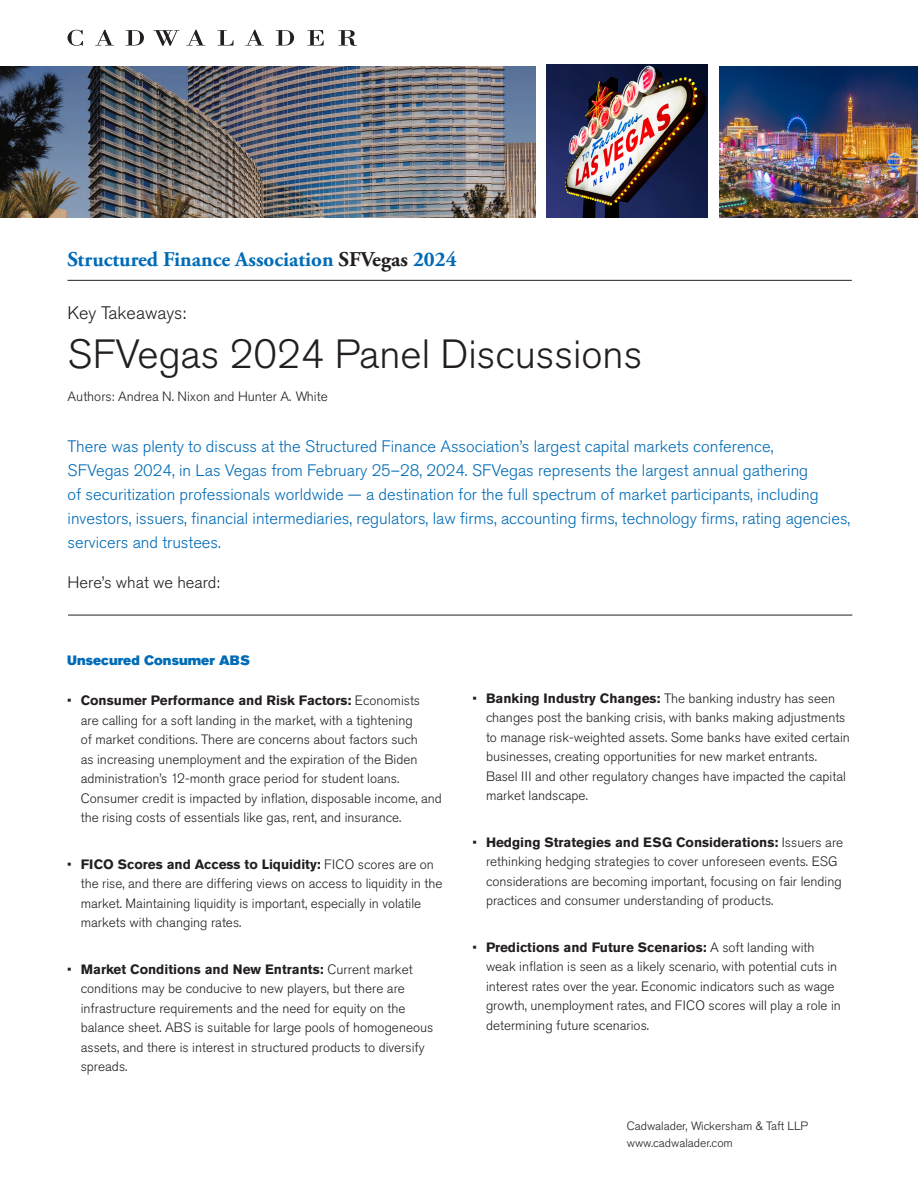
<style>
.page{position:relative;width:918px;height:1188px;background:#fff}
.page>*{position:absolute;margin:0;border:0;box-sizing:border-box;transform-origin:0 0}
.Suoer_Bold{font:300 40.5px "Akzidenz Grotesk Pro";color:#231f20}
.t1{font:700 21px "Adobe Garamond Pro";color:#006bb6}
.Suoer_Bold-2{font:300 18px "Akzidenz Grotesk Pro";color:#231f20}
.t2{font:300 16.5px/24px "Akzidenz Grotesk Pro";color:#006bb6}
.t3{font:300 16.5px "Akzidenz Grotesk Pro";color:#231f20}
.t4{font:300 13.5px/19.5px "Akzidenz Grotesk Pro";color:#231f20}
.Suoer_Bold-3{font:13.5px "Akzidenz Grotesk Pro Super";color:#006bb6}
.t5{font:300 12px "Akzidenz Grotesk Pro";color:#231f20}
.s1{color:#231f20}
.s2{font-weight:700}
</style>
<div class="page">
<svg style="left:67px;top:30px;width:16px;height:16px"></svg>
<svg style="left:95px;top:30px;width:19px;height:16px"></svg>
<svg style="left:126px;top:30px;width:18px;height:16px"></svg>
<svg style="left:153px;top:30px;width:26px;height:16px"></svg>
<svg style="left:186px;top:30px;width:19px;height:16px"></svg>
<svg style="left:218px;top:30px;width:16px;height:16px"></svg>
<svg style="left:245px;top:30px;width:19px;height:16px"></svg>
<svg style="left:276px;top:30px;width:18px;height:16px"></svg>
<svg style="left:307px;top:30px;width:17px;height:16px"></svg>
<svg style="left:338px;top:30px;width:19px;height:16px"></svg>
<hr style="left:68px;top:280px;width:784px;height:1px;background:#231f20">
<hr style="left:68px;top:615px;width:784px;height:1px;background:#231f20">
<img style="left:719px;top:66px;width:199px;height:152px">
<img style="left:547px;top:65px;width:161px;height:153px">
<img style="left:0;top:66px;width:536px;height:152px">
<p class="t1" style="left:68px;top:247px;width:391px">Structured Finance Association <span class="s1">SFVegas</span> 2024</p>
<p class="Suoer_Bold-2" style="left:68px;top:302px;width:120px">Key Takeaways:</p>
<p class="Suoer_Bold" style="left:68px;top:328px;width:576px">SFVegas 2024 Panel Discussions</p>
<p class="t4" style="left:68px;top:387px;width:262px">Authors: Andrea N. Nixon and Hunter A. White</p>
<p class="t2" style="left:68px;top:434px;width:784px">There was plenty to discuss at the Structured Finance Association’s largest capital markets conference,<br>SFVegas 2024, in Las Vegas from February 25–28, 2024. SFVegas represents the largest annual gathering<br>of securitization professionals worldwide — a destination for the full spectrum of market participants, including investors, issuers, financial intermediaries, regulators, law firms, accounting firms, technology firms, rating agencies, servicers and trustees.</p>
<p class="t3" style="left:68px;top:571px;width:154px">Here’s what we heard:</p>
<p class="Suoer_Bold-3" style="left:67px;top:652px;width:184px">Unsecured Consumer ABS</p>
<p class="t4" style="left:81px;top:691px;width:363px;text-indent:-14px">• <span class="s2">Consumer Performance and Risk Factors:</span> Economists<br>are calling for a soft landing in the market, with a tightening<br>of market conditions. There are concerns about factors such<br>as increasing unemployment and the expiration of the Biden administration’s 12-month grace period for student loans.<br>Consumer credit is impacted by inflation, disposable income, and the rising costs of essentials like gas, rent, and insurance.</p>
<p class="t4" style="left:81px;top:854px;width:363px;text-indent:-14px">• <span class="s2">FICO Scores and Access to Liquidity:</span> FICO scores are on the rise, and there are differing views on access to liquidity in the market. Maintaining liquidity is important, especially in volatile markets with changing rates.</p>
<p class="t4" style="left:81px;top:959px;width:354px;text-indent:-14px">• <span class="s2">Market Conditions and New Entrants:</span> Current market conditions may be conducive to new players, but there are infrastructure requirements and the need for equity on the balance sheet. ABS is suitable for large pools of homogeneous assets, and there is interest in structured products to diversify spreads.</p>
<p class="t4" style="left:486px;top:688px;width:365px;text-indent:-14px">• <span class="s2">Banking Industry Changes:</span> The banking industry has seen changes post the banking crisis, with banks making adjustments to manage risk-weighted assets. Some banks have exited certain businesses, creating opportunities for new market entrants.<br>Basel III and other regulatory changes have impacted the capital market landscape.</p>
<p class="t4" style="left:486px;top:832px;width:359px;text-indent:-14px">• <span class="s2">Hedging Strategies and ESG Considerations:</span> Issuers are rethinking hedging strategies to cover unforeseen events. ESG considerations are becoming important, focusing on fair lending practices and consumer understanding of products.</p>
<p class="t4" style="left:486px;top:937px;width:356px;text-indent:-14px">• <span class="s2">Predictions and Future Scenarios:</span> A soft landing with weak inflation is seen as a likely scenario, with potential cuts in interest rates over the year. Economic indicators such as wage growth, unemployment rates, and FICO scores will play a role in determining future scenarios.</p>
<p class="t5" style="left:627px;top:1118px;width:183px">Cadwalader, Wickersham &amp; Taft LLP</p>
<p class="t5" style="left:627px;top:1135px;width:108px">www.cadwalader.com</p>
</div>
